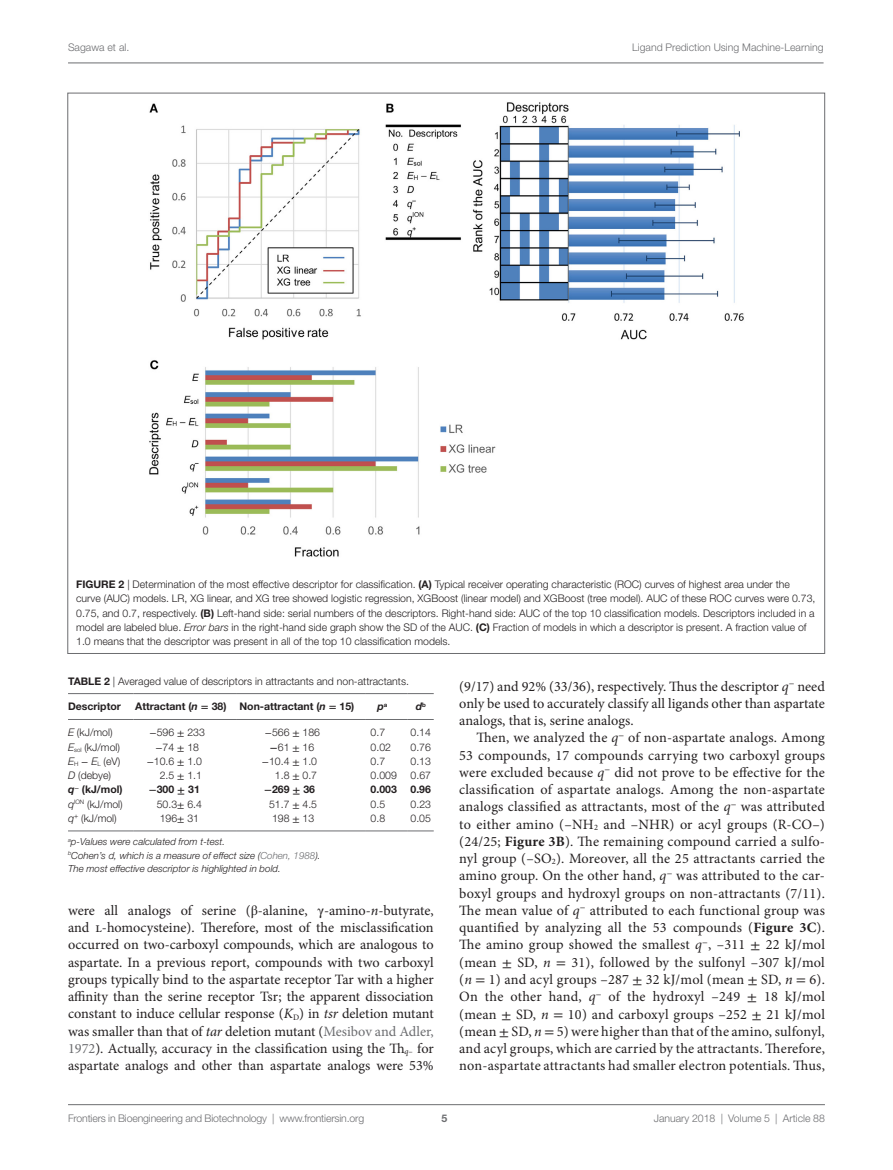
<style>
.page{position:relative;width:893px;height:1170px;background:#fff}
.page>*{position:absolute;margin:0;border:0;box-sizing:border-box;transform-origin:0 0}
.t1{font:14.25px/17.2px "Minion Pro";color:#231f20;text-align:justify}
.t2{font:300 10.5px/14.2px "Helvetica Neue LT Std";color:#231f20}
.t3{font:300 10.5px "Helvetica Neue LT Std";color:#6c6d70}
.t4{font:700 10.5px "Helvetica Neue LT Std";color:#231f20}
.t5{font:italic 700 10.5px "Helvetica Neue LT Std";color:#231f20}
.t6{font:700 10.5px "Helvetica Neue LT Std";color:#6c6d70}
.t7{font:italic 300 9.75px/13.5px "Helvetica Neue LT Std";color:#231f20}
.s1{font-weight:700}
.s2{font-style:italic}
.s3{font-family:"STIX General"}
.s4{font-family:"STIX General";font-weight:400}
.s5{font-family:"STIX General";font-weight:700}
.s6{color:#6c6d70}
</style>
<div class="page">
<hr style="left:68px;top:693px;width:66px;height:1px;background:#6c6d70">
<hr style="left:68px;top:719px;width:66px;height:1px;background:#6c6d70">
<hr style="left:134px;top:693px;width:103px;height:1px;background:#6c6d70">
<hr style="left:134px;top:719px;width:103px;height:1px;background:#6c6d70">
<hr style="left:237px;top:693px;width:129px;height:1px;background:#6c6d70">
<hr style="left:237px;top:719px;width:129px;height:1px;background:#6c6d70">
<hr style="left:366px;top:693px;width:42px;height:1px;background:#6c6d70">
<hr style="left:366px;top:719px;width:42px;height:1px;background:#6c6d70">
<svg style="left:408px;top:693px;width:26px;height:1px"></svg>
<svg style="left:408px;top:719px;width:26px;height:1px"></svg>
<hr style="left:68px;top:830px;width:66px;height:1px;background:#6c6d70">
<hr style="left:134px;top:830px;width:103px;height:1px;background:#6c6d70">
<hr style="left:237px;top:830px;width:129px;height:1px;background:#6c6d70">
<hr style="left:366px;top:830px;width:42px;height:1px;background:#6c6d70">
<svg style="left:408px;top:830px;width:26px;height:1px"></svg>
<img style="left:149px;top:102px;width:595px;height:455px">
<hr style="left:68px;top:1104px;width:757px;height:1px;background:#6c6d70">
<hr style="left:68px;top:63px;width:756px;height:1px;background:#6c6d70">
<p class="t3" style="left:68px;top:41px;width:63px">Sagawa et al.</p>
<p class="t3" style="left:632px;top:41px;width:193px">Ligand Prediction Using Machine-Learning</p>
<p class="t2" style="left:76px;top:577px;width:741px"><span class="s1">Figure 2</span> | Determination of the most effective descriptor for classification. <span class="s1">(A)</span> Typical receiver operating characteristic (ROC) curves of highest area under the curve (AUC) models. LR, XG linear, and XG tree showed logistic regression, XGBoost (linear model) and XGBoost (tree model). AUC of these ROC curves were 0.73, 0.75, and 0.7, respectively. <span class="s1">(B)</span> Left-hand side: serial numbers of the descriptors. Right-hand side: AUC of the top 10 classification models. Descriptors included in a model are labeled blue. <span class="s2">Error bars</span> in the right-hand side graph show the SD of the AUC. <span class="s1">(C)</span> Fraction of models in which a descriptor is present. A fraction value of 1.0 means that the descriptor was present in all of the top 10 classification models.</p>
<p class="t2" style="left:68px;top:674px;width:342px"><span class="s1">Table 2</span> | Averaged value of descriptors in attractants and non-attractants.</p>
<p class="t4" style="left:68px;top:699px;width:54px">Descriptor</p>
<p class="t4" style="left:135px;top:700px;width:221px">Attractant (<span class="s2">n</span> <span class="s3">=</span> 38) Non-attractant (<span class="s2">n</span> <span class="s3">=</span> 15)</p>
<p class="t5" style="left:377px;top:699px;width:11px">p<sup>a</sup></p>
<p class="t5" style="left:416px;top:699px;width:12px">d<sup>b</sup></p>
<p class="t2" style="left:68px;top:724px;width:46px"><span class="s2">E</span> (kJ/mol)</p>
<p class="t2" style="left:150px;top:725px;width:57px"><span class="s4">−</span>596 <span class="s4">±</span> 233</p>
<p class="t2" style="left:265px;top:725px;width:57px"><span class="s4">−</span>566 <span class="s4">±</span> 186</p>
<p class="t2" style="left:371px;top:724px;width:16px">0.7</p>
<p class="t2" style="left:411px;top:724px;width:22px">0.14</p>
<p class="t2" style="left:68px;top:739px;width:54px"><span class="s2">E</span><sub>sol</sub> (kJ/mol)</p>
<p class="t2" style="left:155px;top:739px;width:45px"><span class="s4">−</span>74 <span class="s4">±</span> 18</p>
<p class="t2" style="left:270px;top:739px;width:46px"><span class="s5">−</span>61 <span class="s4">±</span> 16</p>
<p class="t2" style="left:371px;top:739px;width:22px">0.02</p>
<p class="t2" style="left:411px;top:739px;width:22px">0.76</p>
<p class="t2" style="left:68px;top:753px;width:54px"><span class="s2">E</span><sub>H</sub> <span class="s4">−</span> <span class="s2">E</span><sub>L</sub> (eV)</p>
<p class="t2" style="left:147px;top:753px;width:57px"><span class="s4">−</span>10.6 <span class="s4">±</span> 1.0</p>
<p class="t2" style="left:262px;top:753px;width:57px"><span class="s4">−</span>10.4 <span class="s4">±</span> 1.0</p>
<p class="t2" style="left:371px;top:753px;width:16px">0.7</p>
<p class="t2" style="left:411px;top:753px;width:22px">0.13</p>
<p class="t2" style="left:68px;top:768px;width:44px"><span class="s2">D</span> (debye)</p>
<p class="t2" style="left:160px;top:768px;width:44px">2.5 <span class="s4">±</span> 1.1</p>
<p class="t2" style="left:275px;top:768px;width:44px">1.8 <span class="s4">±</span> 0.7</p>
<p class="t2" style="left:371px;top:768px;width:28px">0.009</p>
<p class="t2" style="left:411px;top:768px;width:22px">0.67</p>
<p class="t4" style="left:68px;top:783px;width:56px"><span class="s2">q</span><sup>−</sup> (kJ/mol)</p>
<p class="t4" style="left:149px;top:783px;width:52px"><span class="s3">−</span>300 <span class="s3">±</span> 31</p>
<p class="t4" style="left:264px;top:783px;width:52px"><span class="s3">−</span>269 <span class="s3">±</span> 36</p>
<p class="t4" style="left:371px;top:783px;width:28px">0.003</p>
<p class="t4" style="left:411px;top:783px;width:22px">0.96</p>
<p class="t2" style="left:68px;top:796px;width:56px"><span class="s2">q</span><sup>ION</sup> (kJ/mol)</p>
<p class="t2" style="left:157px;top:796px;width:47px">50.3<span class="s4">±</span> 6.4</p>
<p class="t2" style="left:269px;top:796px;width:50px">51.7 <span class="s4">±</span> 4.5</p>
<p class="t2" style="left:371px;top:796px;width:16px">0.5</p>
<p class="t2" style="left:411px;top:796px;width:22px">0.23</p>
<p class="t2" style="left:68px;top:810px;width:50px"><span class="s2">q</span><sup>+</sup> (kJ/mol)</p>
<p class="t2" style="left:160px;top:810px;width:41px">196<span class="s4">±</span> 31</p>
<p class="t2" style="left:272px;top:810px;width:44px">198 <span class="s4">±</span> 13</p>
<p class="t2" style="left:371px;top:810px;width:16px">0.8</p>
<p class="t2" style="left:411px;top:810px;width:22px">0.05</p>
<p class="t7" style="left:68px;top:834px;width:254px"><sup>a</sup>p-Values were calculated from t-test.<br><sup>b</sup>Cohen’s d, which is a measure of effect size (<span class="s6">Cohen, 1988</span>).<br>The most effective descriptor is highlighted in bold.</p>
<p class="t1" style="left:68px;top:901px;width:367px">were all analogs of serine (<span class="s3">β</span>-alanine, <span class="s3">γ</span>-amino-<span class="s2">n</span>-butyrate, and l-homocysteine). Therefore, most of the misclassification occurred on two-carboxyl compounds, which are analogous to aspartate. In a previous report, compounds with two carboxyl groups typically bind to the aspartate receptor Tar with a higher affinity than the serine receptor Tsr; the apparent dissociation constant to induce cellular response (<span class="s2">K</span><sub>D</sub>) in <span class="s2">tsr</span> deletion mutant was smaller than that of <span class="s2">tar</span> deletion mutant (<span class="s6">Mesibov and Adler, 1972</span>). Actually, accuracy in the classification using the Th<sub>q</sub><sub>–</sub> for aspartate analogs and other than aspartate analogs were 53%</p>
<p class="t1" style="left:459px;top:677px;width:367px">(9/17) and 92% (33/36), respectively. Thus the descriptor <span class="s2">q</span><sup>−</sup> need only be used to accurately classify all ligands other than aspartate analogs, that is, serine analogs.</p>
<p class="t1" style="left:459px;top:729px;width:367px;text-indent:17px">Then, we analyzed the <span class="s2">q</span><sup>−</sup> of non-aspartate analogs. Among 53 compounds, 17 compounds carrying two carboxyl groups were excluded because <span class="s2">q</span><sup>−</sup> did not prove to be effective for the classification of aspartate analogs. Among the non-aspartate analogs classified as attractants, most of the <span class="s2">q</span><sup>−</sup> was attributed to either amino (–NH<sub>2</sub> and –NHR) or acyl groups (R-CO–) (24/25; <span class="s1">Figure 3B</span>). The remaining compound carried a sulfo&shy;nyl group (–SO<sub>2</sub>). Moreover, all the 25 attractants carried the amino group. On the other hand, <span class="s2">q</span><sup>−</sup> was attributed to the car&shy;boxyl groups and hydroxyl groups on non-attractants (7/11).<br>The mean value of <span class="s2">q</span><sup>−</sup> attributed to each functional group was quantified by analyzing all the 53 compounds (<span class="s1">Figure 3C</span>).<br>The amino group showed the smallest <span class="s2">q</span><sup>−</sup>, –311 <span class="s3">±</span> 22 kJ/mol (mean <span class="s3">±</span> SD, <span class="s2">n</span> <span class="s3">=</span> 31), followed by the sulfonyl –307 kJ/mol (<span class="s2">n</span> <span class="s3">=</span> 1) and acyl groups –287 <span class="s3">±</span> 32 kJ/mol (mean <span class="s3">±</span> SD, <span class="s2">n</span> <span class="s3">=</span> 6).<br>On the other hand, <span class="s2">q</span><sup>−</sup> of the hydroxyl –249 <span class="s3">±</span> 18 kJ/mol (mean <span class="s3">±</span> SD, <span class="s2">n</span> <span class="s3">=</span> 10) and carboxyl groups –252 <span class="s3">±</span> 21 kJ/mol (mean <span class="s3">±</span> SD, <span class="s2">n</span> <span class="s3">=</span> 5) were higher than that of the amino, sulfonyl, and acyl groups, which are carried by the attractants. Therefore, non-aspartate attractants had smaller electron potentials. Thus,</p>
<p class="t3" style="left:68px;top:1111px;width:298px">Frontiers in Bioengineering and Biotechnology | www.frontiersin.org</p>
<p class="t3" style="left:654px;top:1111px;width:173px">January 2018 | Volume 5 | Article 88</p>
<p class="t6" style="left:441px;top:1111px;width:7px">5</p>
</div>
